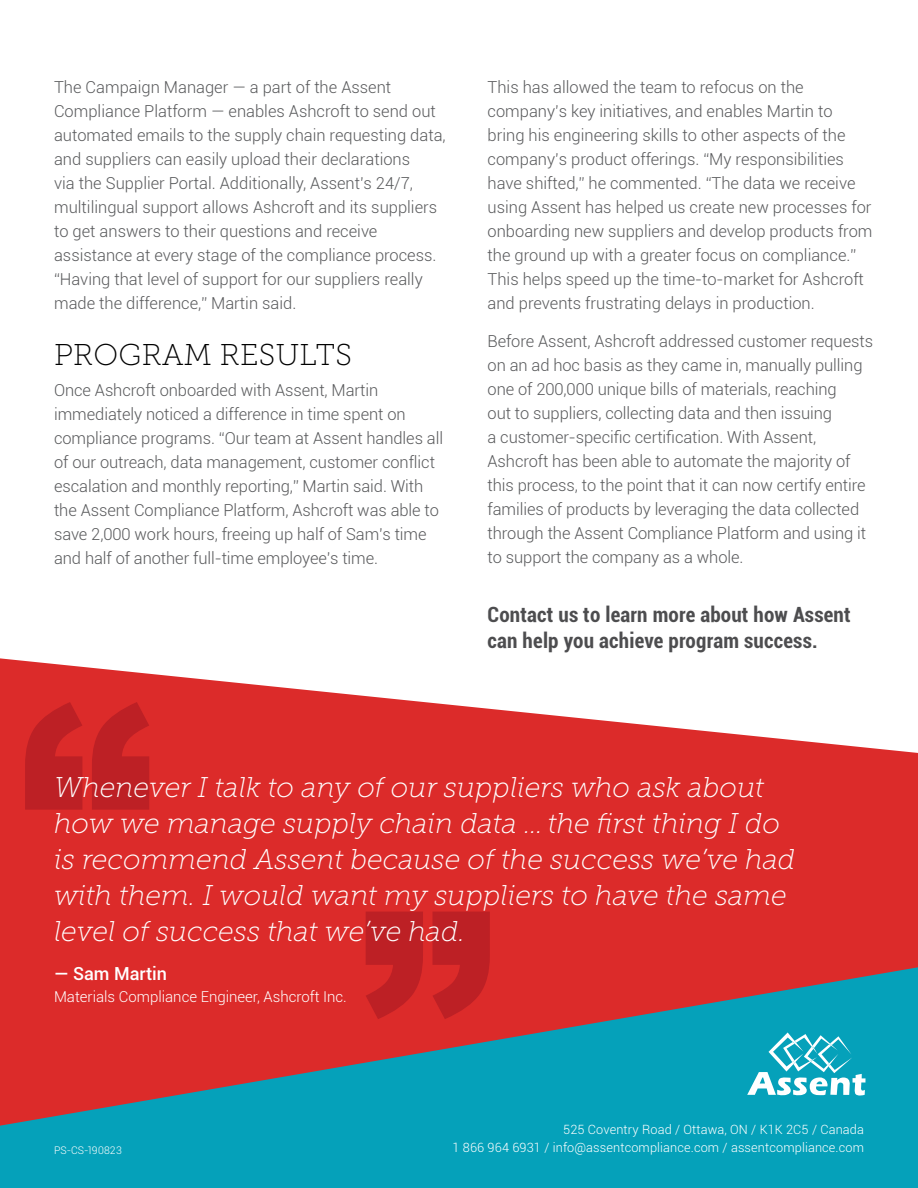
<style>
.page{position:relative;width:918px;height:1188px;background:#fff}
.page>*{position:absolute;margin:0;border:0;box-sizing:border-box;transform-origin:0 0}
.Large_Quotation_Mark{font:900 270px "Arial";color:#bd2025}
.Heading{font:30px "Museo Slab 100";letter-spacing:.01em;color:#000}
.Pull_Quote{font:italic 28.5px/36px "Museo Slab 100";color:#fff}
.t1{font:700 condensed 21px/25.5px "Roboto";letter-spacing:.01em;color:#4d4d4f}
.Quote_Attribution{font:500 18px "Roboto";color:#fff}
.Body{font:300 16.5px/24px "Roboto";letter-spacing:-.005em;color:#58595b}
.Quote_Attribution-2{font:300 15px "Roboto";color:#fff}
.t2{font:300 12.75px "Roboto";letter-spacing:.01em;color:#fff}
.Version_Code{font:300 10.5px "Roboto";color:#fff}
</style>
<div class="page">
<svg style="left:0;top:658px;width:918px;height:309px;fill:#dc2b2a"></svg>
<svg style="left:0;top:967px;width:918px;height:221px;background:#567483"></svg>
<svg style="left:747px;top:1032px;width:119px;height:64px"></svg>
<p class="Body" style="left:54px;top:75px;width:393px">The Campaign Manager — a part of the Assent Compliance Platform — enables Ashcroft to send out automated emails to the supply chain requesting data, and suppliers can easily upload their declarations<br>via the Supplier Portal. Additionally, Assent’s 24/7, multilingual support allows Ashcroft and its suppliers to get answers to their questions and receive assistance at every stage of the compliance process. “Having that level of support for our suppliers really made the difference,” Martin said.</p>
<p class="Heading" style="left:54px;top:338px;width:299px">PROGRAM RESULTS</p>
<p class="Body" style="left:54px;top:377px;width:391px">Once Ashcroft onboarded with Assent, Martin immediately noticed a difference in time spent on compliance programs. “Our team at Assent handles all of our outreach, data management, customer conflict escalation and monthly reporting,” Martin said. With the Assent Compliance Platform, Ashcroft was able to save 2,000 work hours, freeing up half of Sam’s time and half of another full-time employee’s time.</p>
<p class="Body" style="left:488px;top:75px;width:386px">This has allowed the team to refocus on the company’s key initiatives, and enables Martin to bring his engineering skills to other aspects of the company’s product offerings. “My responsibilities have shifted,” he commented. “The data we receive using Assent has helped us create new processes for onboarding new suppliers and develop products from the ground up with a greater focus on compliance.” This helps speed up the time-to-market for Ashcroft and prevents frustrating delays in production.</p>
<p class="Body" style="left:488px;top:328px;width:387px">Before Assent, Ashcroft addressed customer requests on an ad hoc basis as they came in, manually pulling one of 200,000 unique bills of materials, reaching<br>out to suppliers, collecting data and then issuing<br>a customer-specific certification. With Assent, Ashcroft has been able to automate the majority of this process, to the point that it can now certify entire families of products by leveraging the data collected through the Assent Compliance Platform and using it to support the company as a whole.</p>
<p class="t1" style="left:488px;top:601px;width:365px">Contact us to learn more about how Assent can help you achieve program success.</p>
<p class="Large_Quotation_Mark" style="left:18px;top:606px;width:136px">“</p>
<p class="Pull_Quote" style="left:54px;top:770px;width:743px">Whenever I talk to any of our suppliers who ask about how we manage supply chain data … the first thing I do is recommend Assent because of the success we’ve had with them. I would want my suppliers to have the same level of success that we’ve had.</p>
<p class="Quote_Attribution" style="left:54px;top:961px;width:115px">— Sam Martin</p>
<p class="Quote_Attribution-2" style="left:54px;top:986px;width:294px">Materials Compliance Engineer, Ashcroft Inc.</p>
<p class="Large_Quotation_Mark" style="left:497px;top:1115px;width:136px;rotate:-180deg">“</p>
<p class="t2" style="left:563px;top:1121px;width:302px">525 Coventry Road / Ottawa, ON / K1K 2C5 / Canada</p>
<p class="Version_Code" style="left:54px;top:1143px;width:69px">PS-CS-190823</p>
<p class="t2" style="left:452px;top:1139px;width:413px">1 866 964 6931 / info@assentcompliance.com / assentcompliance.com</p>
</div>
